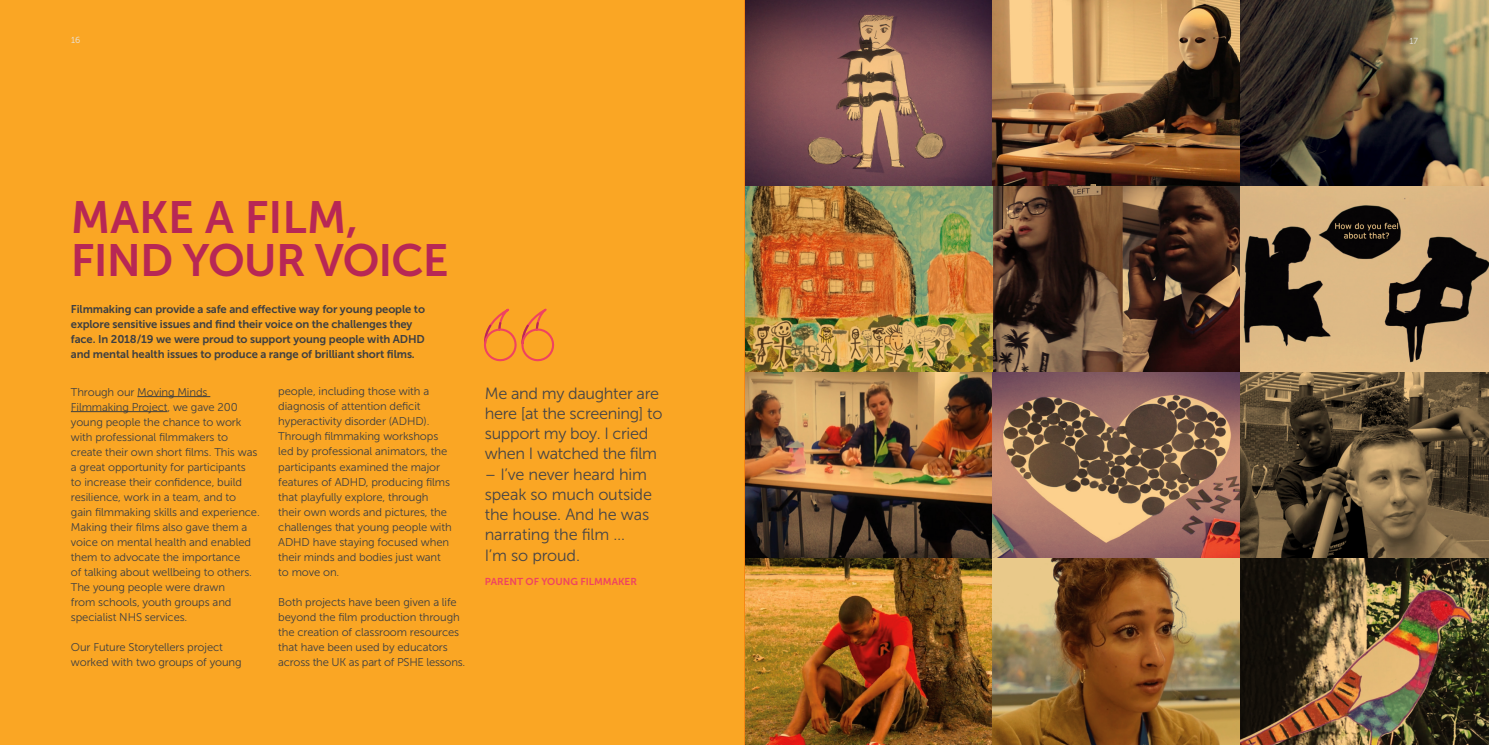
<style>
.page{position:relative;width:1489px;height:745px;background:#fff}
.page>*{position:absolute;margin:0;border:0;box-sizing:border-box;transform-origin:0 0}
.t1{font:45px/42.5px "Museo Sans 700";letter-spacing:-.02em;color:#b72755}
.t2{font:16.25px/20.4px "Museo Sans 300";letter-spacing:-.02em;color:#464547}
.t3{font:11.25px/15px "Museo Sans 300";letter-spacing:-.01em;color:#3d3f42}
.t4{font:11.25px/15px "Museo Sans 700";letter-spacing:-.01em;color:#3d3f42}
.t5{font:10px "Museo Sans 700";color:#ef4361}
.t6{font:8.75px "Museo Sans 300";color:#e6e7e8}
</style>
<div class="page">
<div style="left:0;top:0;width:744px;height:744px;background:#faa624"></div>
<img style="left:744px;top:0;width:744px;height:744px">
<hr style="left:137px;top:396px;width:73px;height:1px;background:#3d3f42">
<hr style="left:71px;top:411px;width:96px;height:1px;background:#3d3f42">
<svg style="left:484px;top:309px;width:71px;height:53px"></svg>
<p class="t6" style="left:71px;top:35px;width:11px">16</p>
<p class="t6" style="left:1409px;top:36px;width:10px">17</p>
<h1 class="t1" style="left:71px;top:196px;width:379px">MAKE A FILM,<br>FIND YOUR VOICE</h1>
<p class="t4" style="left:71px;top:301px;width:355px">Filmmaking can provide a safe and effective way for young people to explore sensitive issues and find their voice on the challenges they face. In 2018/19 we were proud to support young people with ADHD and mental health issues to produce a range of brilliant short films.</p>
<p class="t3" style="left:278px;top:384px;width:175px">people, including those with a diagnosis of attention deficit hyperactivity disorder (ADHD).<br>Through filmmaking workshops led by professional animators, the participants examined the major features of ADHD, producing films that playfully explore, through their own words and pictures, the challenges that young people with<br>ADHD have staying focused when their minds and bodies just want to move on.</p>
<p class="t3" style="left:278px;top:594px;width:189px">Both projects have been given a life beyond the film production through the creation of classroom resources that have been used by educators across the UK as part of PSHE lessons.</p>
<p class="t3" style="left:71px;top:384px;width:190px">Through our Moving Minds<br>Filmmaking Project, we gave 200 young people the chance to work with professional filmmakers to create their own short films. This was a great opportunity for participants<br>to increase their confidence, build resilience, work in a team, and to gain filmmaking skills and experience.<br>Making their films also gave them a voice on mental health and enabled them to advocate the importance<br>of talking about wellbeing to others.<br>The young people were drawn<br>from schools, youth groups and specialist NHS services.</p>
<p class="t3" style="left:71px;top:639px;width:172px">Our Future Storytellers project worked with two groups of young</p>
<h2 class="t2" style="left:485px;top:383px;width:179px;line-height:20px">Me and my daughter are here [at the screening] to support my boy. I cried when I watched the film</h2>
<h2 class="t2" style="left:485px;top:463px;width:169px">– I’ve never heard him speak so much outside the house. And he was narrating the film …<br>I’m so proud.</h2>
<p class="t5" style="left:485px;top:575px;width:154px">PARENT OF YOUNG FILMMAKER</p>
</div>
